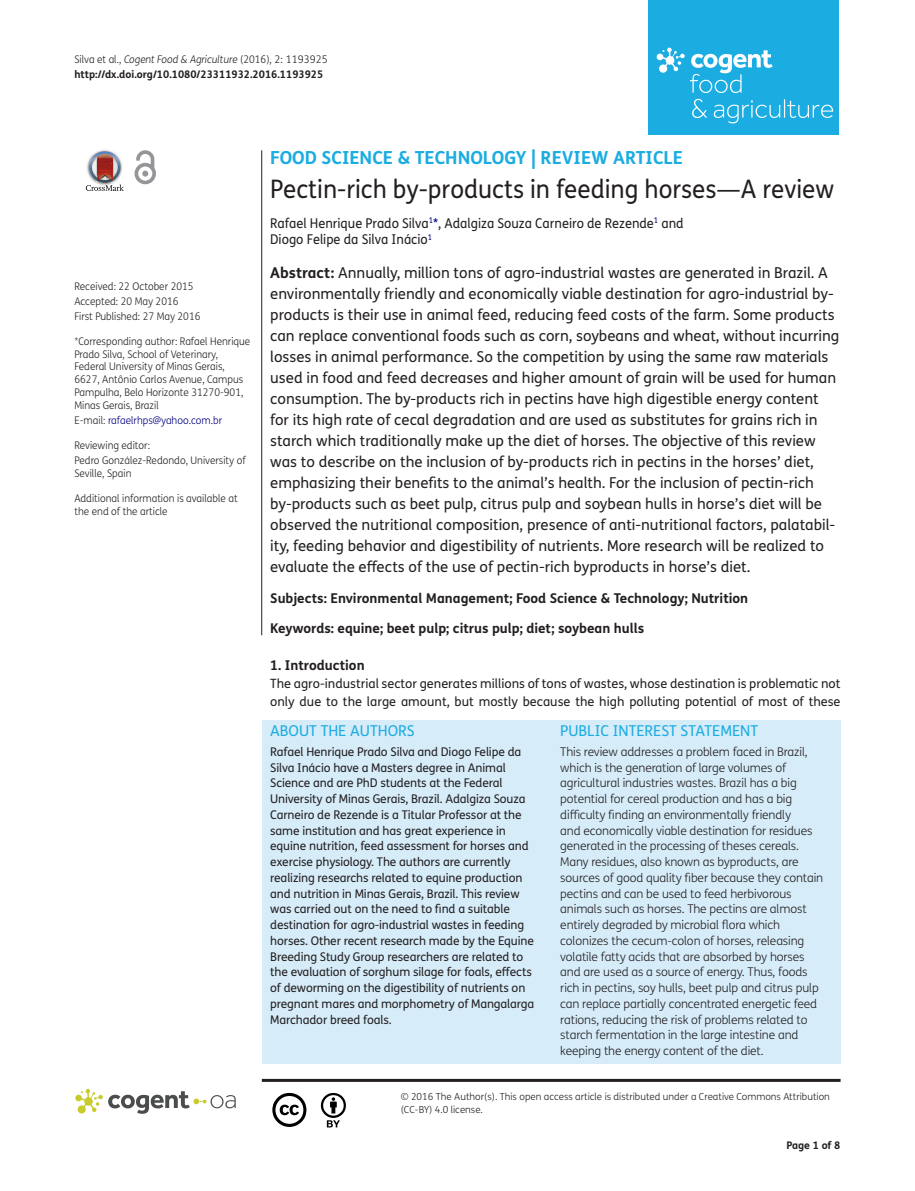
<style>
.page{position:relative;width:915px;height:1191px;background:#fff}
.page>*{position:absolute;margin:0;border:0;box-sizing:border-box;transform-origin:0 0}
.t1{font:25.5px "FS Me Pro";color:#231f20;scale:.95 1}
.t2{font:700 18px "FS Me Pro";color:#1bace1}
.t3{font:15px/21px "FS Me Pro";color:#231f20}
.t4{font:15px "FS Me Pro";color:#1bace1}
.t5{font:700 13.5px "FS Me Pro";color:#231f20}
.t6{font:13.5px/16.5px "FS Me Pro";color:#231f20;scale:.95 1}
.t7{font:12.75px/18px "FS Me Pro";color:#231f20}
.t8{font:300 12px/15.8px "FS Me Pro";letter-spacing:-.01em;color:#231f20}
.t9{font:12px/15.8px "FS Me Pro";letter-spacing:-.01em;color:#231f20}
.t10{font:300 10.5px/12.8px "FS Me Pro";color:#231f20;scale:.95 1}
.t11{font:700 10.5px/15px "FS Me Pro";color:#231f20}
.t12{font:300 10.5px "FS Me Pro";color:#000080;scale:.95 1}
.t13{font:300 9.75px/12.8px "FS Me Pro";color:#231f20}
.s1{font-weight:300}
.s2{font-weight:300;font-style:italic}
.s3{color:#231f20}
.s4{color:#000080}
.s5{font-weight:700}
</style>
<div class="page">
<div style="left:648px;top:0;width:190px;height:134px;background:#1bace1"></div>
<svg style="left:656px;top:48px;width:116px;height:45px"></svg>
<svg style="left:692px;top:99px;width:15px;height:19px"></svg>
<svg style="left:713px;top:99px;width:119px;height:24px"></svg>
<div style="left:261px;top:720px;width:579px;height:343px;background:#d6ecf9"></div>
<svg style="left:86px;top:151px;width:38px;height:40px"></svg>
<svg style="left:134px;top:150px;width:22px;height:34px"></svg>
<hr style="left:261px;top:150px;width:1px;height:485px;background:#231f20">
<hr style="left:262px;top:1078px;width:578px;height:3px;background:#231f20">
<svg style="left:75px;top:1089px;width:161px;height:24px"></svg>
<svg style="left:272px;top:1093px;width:34px;height:34px"></svg>
<svg style="left:321px;top:1093px;width:25px;height:34px"></svg>
<p class="t11" style="left:74px;top:51px;width:255px"><span class="s1">Silva et al.,</span> <span class="s2">Cogent Food &amp; Agriculture</span> <span class="s1">(2016), 2: 1193925 </span>http://dx.doi.org/10.1080/23311932.2016.1193925</p>
<p class="t10" style="left:74px;top:279px;width:134px;line-height:14.9px">Received: 22 October 2015<br>Accepted: 20 May 2016<br>First Published: 27 May 2016</p>
<p class="t10" style="left:74px;top:334px;width:186px">*Corresponding author: Rafael Henrique Prado Silva, School of Veterinary, Federal University of Minas Gerais, 6627, Antônio Carlos Avenue, Campus Pampulha, Belo Horizonte 31270-901, Minas Gerais, Brazil</p>
<p class="t12" style="left:74px;top:413px;width:157px"><span class="s3">E-mail:</span> rafaelrhps@yahoo.com.br</p>
<p class="t10" style="left:74px;top:437px;width:182px;line-height:14.9px">Reviewing editor:<br>Pedro González-Redondo, University of</p>
<p class="t10" style="left:74px;top:466px;width:61px">Seville, Spain</p>
<p class="t10" style="left:74px;top:492px;width:173px">Additional information is available at the end of the article</p>
<p class="t2" style="left:270px;top:143px;width:414px">FOOD SCIENCE &amp; TECHNOLOGY | REVIEW ARTICLE</p>
<h1 class="t1" style="left:270px;top:172px;width:595px">Pectin-rich by-products in feeding horses—A review</h1>
<p class="t6" style="left:270px;top:214px;width:436px">Rafael Henrique Prado Silva<sup>1</sup><span class="s4">*</span>, Adalgiza Souza Carneiro de Rezende<sup>1</sup> and<br>Diogo Felipe da Silva Inácio<sup>1</sup></p>
<p class="t3" style="left:270px;top:262px;width:570px"><span class="s5">Abstract:</span> Annually, million tons of agro-industrial wastes are generated in Brazil. A environmentally friendly and economically viable destination for agro-industrial by&shy;products is their use in animal feed, reducing feed costs of the farm. Some products can replace conventional foods such as corn, soybeans and wheat, without incurring losses in animal performance. So the competition by using the same raw materials used in food and feed decreases and higher amount of grain will be used for human consumption. The by-products rich in pectins have high digestible energy content for its high rate of cecal degradation and are used as substitutes for grains rich in starch which traditionally make up the diet of horses. The objective of this review was to describe on the inclusion of by-products rich in pectins in the horses’ diet, emphasizing their benefits to the animal’s health. For the inclusion of pectin-rich by-products such as beet pulp, citrus pulp and soybean hulls in horse’s diet will be observed the nutritional composition, presence of anti-nutritional factors, palatabil&shy;ity, feeding behavior and digestibility of nutrients. More research will be realized to evaluate the effects of the use of pectin-rich byproducts in horse’s diet.</p>
<p class="t5" style="left:270px;top:587px;width:479px">Subjects: Environmental Management; Food Science &amp; Technology; Nutrition</p>
<p class="t5" style="left:270px;top:618px;width:375px">Keywords: equine; beet pulp; citrus pulp; diet; soybean hulls</p>
<p class="t5" style="left:270px;top:654px;width:96px">1. Introduction</p>
<p class="t7" style="left:270px;top:674px;width:571px">The agro-industrial sector generates millions of tons of wastes, whose destination is problematic not only due to the large amount, but mostly because the high polluting potential of most of these</p>
<p class="t4" style="left:270px;top:721px;width:146px">ABOUT THE AUTHORS</p>
<p class="t9" style="left:270px;top:743px;width:265px">Rafael Henrique Prado Silva and Diogo Felipe da Silva Inácio have a Masters degree in Animal Science and are PhD students at the Federal University of Minas Gerais, Brazil. Adalgiza Souza Carneiro de Rezende is a Titular Professor at the same institution and has great experience in equine nutrition, feed assessment for horses and exercise physiology. The authors are currently realizing researchs related to equine production and nutrition in Minas Gerais, Brazil. This review was carried out on the need to find a suitable destination for agro-industrial wastes in feeding horses. Other recent research made by the Equine Breeding Study Group researchers are related to the evaluation of sorghum silage for foals, effects of deworming on the digestibility of nutrients on pregnant mares and morphometry of Mangalarga Marchador breed foals.</p>
<p class="t4" style="left:560px;top:721px;width:199px">PUBLIC INTEREST STATEMENT</p>
<p class="t8" style="left:560px;top:743px;width:264px">This review addresses a problem faced in Brazil, which is the generation of large volumes of agricultural industries wastes. Brazil has a big potential for cereal production and has a big difficulty finding an environmentally friendly<br>and economically viable destination for residues generated in the processing of theses cereals.<br>Many residues, also known as byproducts, are sources of good quality fiber because they contain pectins and can be used to feed herbivorous animals such as horses. The pectins are almost entirely degraded by microbial flora which colonizes the cecum-colon of horses, releasing volatile fatty acids that are absorbed by horses and are used as a source of energy. Thus, foods rich in pectins, soy hulls, beet pulp and citrus pulp can replace partially concentrated energetic feed rations, reducing the risk of problems related to starch fermentation in the large intestine and keeping the energy content of the diet.</p>
<p class="t13" style="left:400px;top:1090px;width:430px">© 2016 The Author(s). This open access article is distributed under a Creative Commons Attribution (CC-BY) 4.0 license.</p>
<p class="t11" style="left:786px;top:1137px;width:56px">Page 1 of 8</p>
</div>
